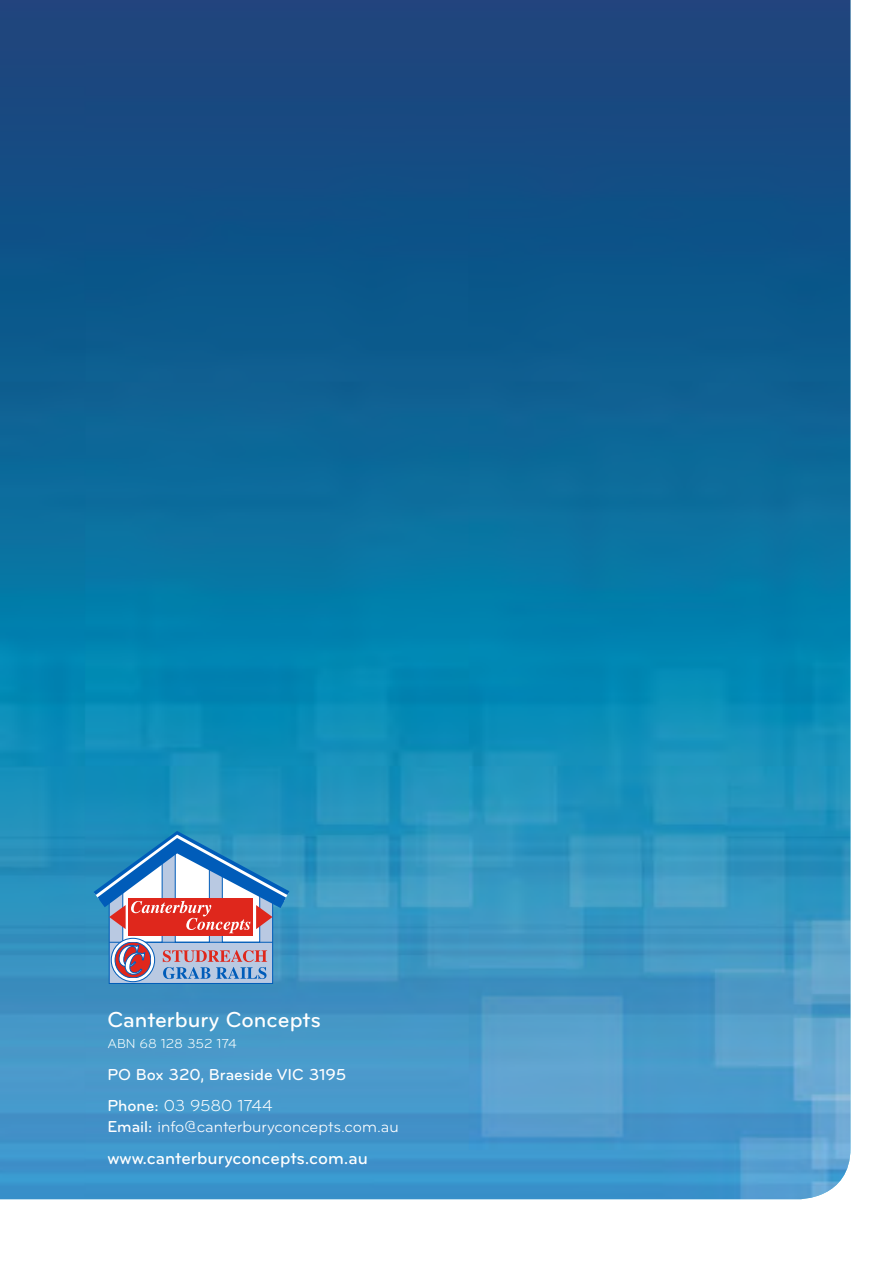
<style>
.page{position:relative;width:893px;height:1263px;background:#fff}
.page>*{position:absolute;margin:0;border:0;box-sizing:border-box;transform-origin:0 0}
.t1{font:500 22.5px "Bryant";color:#fff}
.t2{font:500 18px "Bryant";color:#fff}
.t3{font:500 16.5px/31.5px "Bryant";color:#fff}
.t4{font:16.5px "Bryant";color:#fff}
.t5{font:13.5px "Bryant";color:#fff}
.s1{font-weight:400}
.s2{font-weight:500}
</style>
<div class="page">
<img style="left:0;top:0;width:850px;height:1199px">
<svg style="left:94px;top:831px;width:195px;height:152px;background:#8691b0"></svg>
<h1 class="t1" style="left:107px;top:1011px;width:215px">Canterbury Concepts</h1>
<p class="t5" style="left:107px;top:1038px;width:131px">ABN 68 128 352 174</p>
<p class="t3" style="left:107px;top:1059px;width:240px">PO Box 320, Braeside VIC 3195<br>Phone: <span class="s1">03 9580 1744</span></p>
<p class="t4" style="left:107px;top:1120px;width:293px"><span class="s2">Email:</span> info@canterburyconcepts.com.au</p>
<p class="t2" style="left:107px;top:1150px;width:262px">www.canterburyconcepts.com.au</p>
</div>
